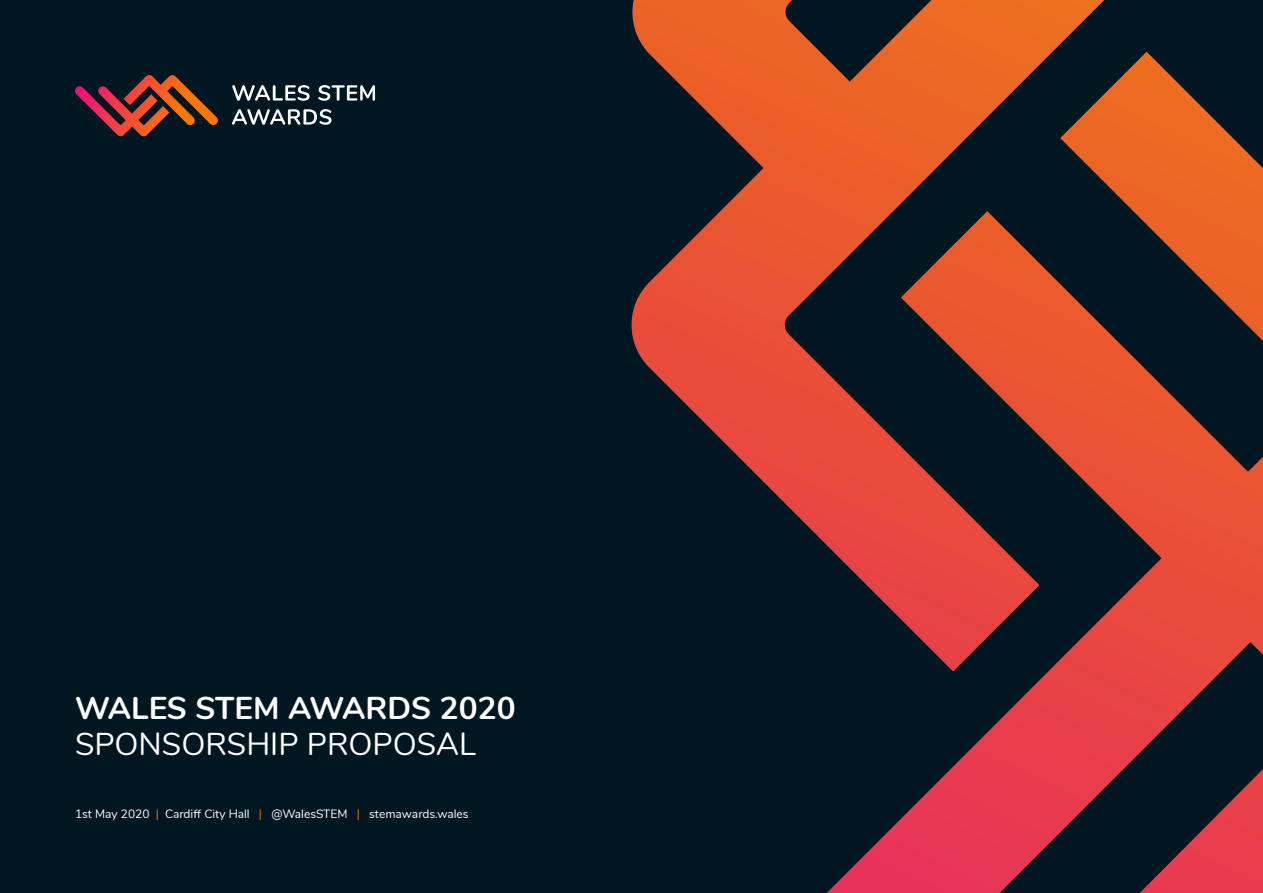
<style>
.page{position:relative;width:1263px;height:893px;background:#001621}
.page>*{position:absolute;margin:0;border:0;box-sizing:border-box;transform-origin:0 0}
.t1{font:700 31.5px "Nunito";color:#fff}
.t2{font:31.5px "Nunito";color:#fff}
.t3{font:12px "Nunito";color:#fff}
.s1{color:#ff7b00}
</style>
<div class="page">
<svg style="left:631px;top:0;width:473px;height:546px"></svg>
<svg style="left:827px;top:52px;width:436px;height:841px"></svg>
<svg style="left:232px;top:85px;width:78px;height:16px"></svg>
<svg style="left:318px;top:85px;width:57px;height:16px"></svg>
<svg style="left:232px;top:109px;width:99px;height:16px"></svg>
<svg style="left:75px;top:75px;width:143px;height:62px"></svg>
<h1 class="t1" style="left:75px;top:685px;width:442px">WALES STEM AWARDS 2020</h1>
<h1 class="t2" style="left:75px;top:721px;width:403px">SPONSORSHIP PROPOSAL</h1>
<p class="t3" style="left:75px;top:805px;width:395px">1st May 2020 <span class="s1">|</span> Cardiff City Hall <span class="s1">|</span> @WalesSTEM <span class="s1">|</span> stemawards.wales</p>
</div>
